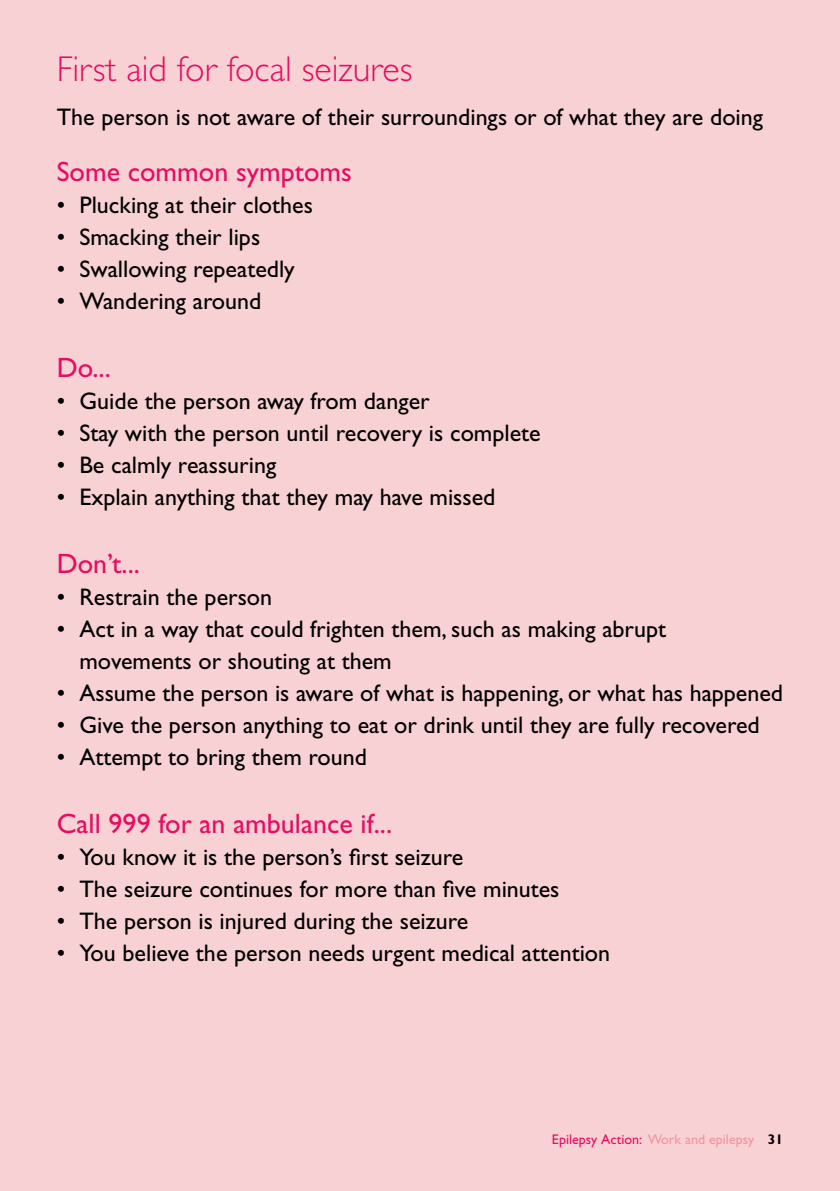
<style>
.page{position:relative;width:840px;height:1191px;background:#fff}
.page>*{position:absolute;margin:0;border:0;box-sizing:border-box;transform-origin:0 0}
.t1{font:300 36px "Gill Sans Std";color:#e40e62}
.t2{font:28px "Gill Sans Std";color:#e40e62}
.t3{font:24px/32px "Gill Sans Std";color:#000}
.t4{font:14px "Gill Sans Std";color:#e40e62}
.s1{color:#f095a2}
.s2{font-weight:700;color:#000}
</style>
<div class="page">
<div style="left:0;top:0;width:839px;height:1191px;background:#f8d1d4"></div>
<h1 class="t1" style="left:57px;top:49px;width:357px">First aid for focal seizures</h1>
<p class="t3" style="left:57px;top:101px;width:707px">The person is not aware of their surroundings or of what they are doing</p>
<p class="t2" style="left:57px;top:155px;width:296px">Some common symptoms</p>
<p class="t3" style="left:57px;top:189px;width:257px">• Plucking at their clothes</p>
<p class="t3" style="left:57px;top:221px;width:205px">• Smacking their lips</p>
<p class="t3" style="left:57px;top:253px;width:239px">• Swallowing repeatedly</p>
<p class="t3" style="left:57px;top:285px;width:206px">• Wandering around</p>
<p class="t2" style="left:57px;top:351px;width:56px">Do...</p>
<p class="t3" style="left:57px;top:385px;width:374px">• Guide the person away from danger</p>
<p class="t3" style="left:57px;top:417px;width:485px">• Stay with the person until recovery is complete</p>
<p class="t3" style="left:57px;top:449px;width:221px">• Be calmly reassuring</p>
<p class="t3" style="left:57px;top:481px;width:440px">• Explain anything that they may have missed</p>
<p class="t2" style="left:57px;top:547px;width:85px">Don’t...</p>
<p class="t3" style="left:57px;top:581px;width:217px">• Restrain the person</p>
<p class="t3" style="left:79px;top:613px;width:588px;text-indent:-23px">• Act in a way that could frighten them, such as making abrupt movements or shouting at them</p>
<p class="t3" style="left:57px;top:677px;width:727px">• Assume the person is aware of what is happening, or what has happened</p>
<p class="t3" style="left:57px;top:709px;width:704px">• Give the person anything to eat or drink until they are fully recovered</p>
<p class="t3" style="left:57px;top:741px;width:311px">• Attempt to bring them round</p>
<p class="t2" style="left:57px;top:807px;width:337px">Call 999 for an ambulance if...</p>
<p class="t3" style="left:57px;top:841px;width:408px">• You know it is the person’s first seizure</p>
<p class="t3" style="left:57px;top:873px;width:504px">• The seizure continues for more than five minutes</p>
<p class="t3" style="left:57px;top:905px;width:413px">• The person is injured during the seizure</p>
<p class="t3" style="left:57px;top:937px;width:554px">• You believe the person needs urgent medical attention</p>
<p class="t4" style="left:551px;top:1131px;width:232px">Epilepsy Action: <span class="s1">Work and epilepsy</span> <span class="s2">31</span></p>
</div>
